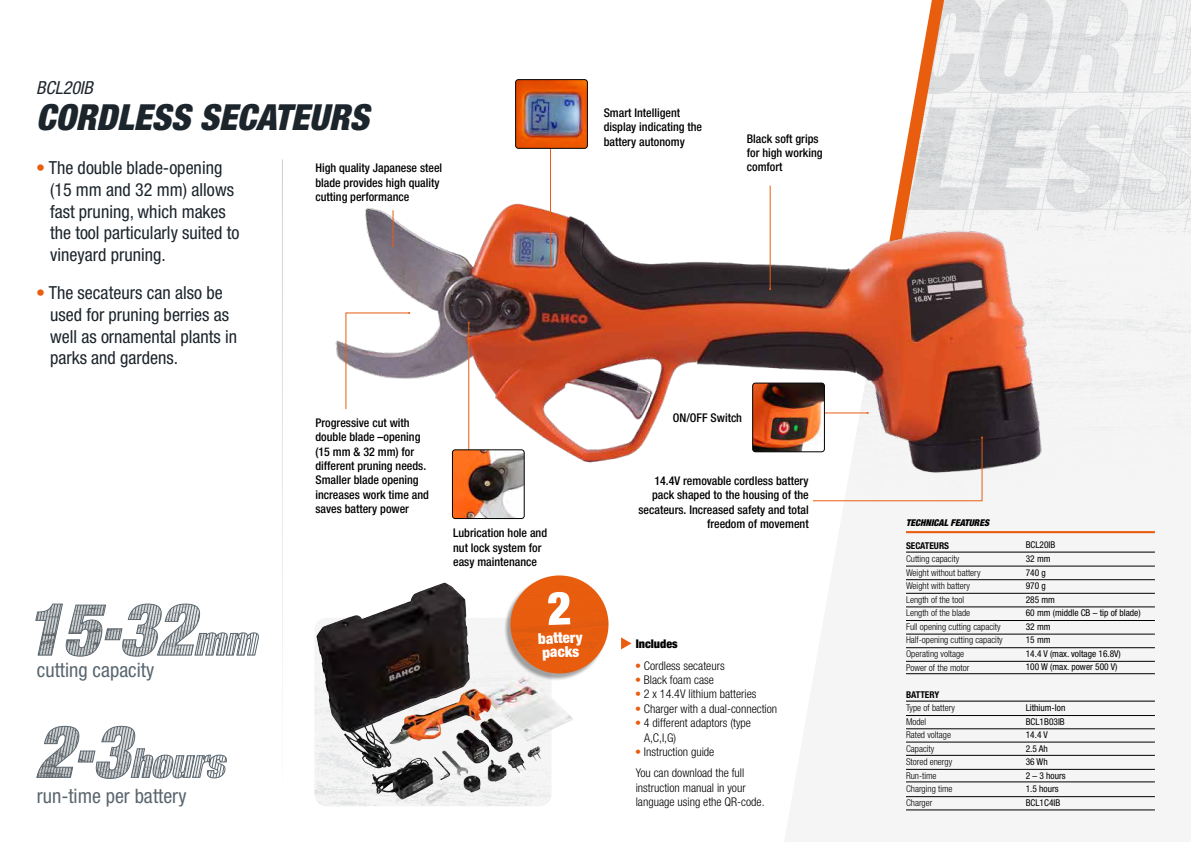
<style>
.page{position:relative;width:1191px;height:842px;background:#fff}
.page>*{position:absolute;margin:0;border:0;box-sizing:border-box;transform-origin:0 0}
.t1{font:italic 900 condensed 36px "Helvetica Neue";color:#1d252c}
.t2{font:condensed 20px "Helvetica Neue";color:#5a666f}
.t3{font:condensed 18px/21.6px "Helvetica Neue";color:#1d252c}
.t4{font:italic condensed 18px "Helvetica Neue";color:#1d252c}
.t5{font:900 condensed 15px/14px "Helvetica Neue";color:#fff}
.t6{font:500 condensed 12px/14.4px "Helvetica Neue";color:#000}
.t7{font:300 condensed 12px/14.4px "Helvetica Neue";color:#000}
.t8{font:900 condensed 12px "Helvetica Neue";color:#000}
.t9{font:300 condensed 9.4px/13.5px "Helvetica Neue";color:#000}
.t10{font:condensed 9.4px/13.5px "Helvetica Neue";color:#000}
.t11{font:italic 900 condensed 9.4px "Helvetica Neue";color:#000}
.t12{font:700 condensed 9.4px "Helvetica Neue";color:#000}
.s1{color:#e95d0f}
</style>
<div class="page">
<img style="left:314px;top:618px;width:237px;height:188px">
<svg style="left:813px;top:501px;width:342px;height:310px;fill:#f5f5f5"></svg>
<div style="left:843px;top:283px;width:348px;height:224px;background:#f5f5f5"></div>
<svg style="left:900px;top:0;width:291px;height:283px"></svg>
<img style="left:335px;top:177px;width:747px;height:324px">
<svg style="left:345px;top:312px;width:65px;height:98px"></svg>
<svg style="left:812px;top:436px;width:171px;height:65px"></svg>
<hr style="left:393px;top:210px;width:1px;height:36px;background:#e95d0f">
<hr style="left:550px;top:149px;width:1px;height:122px;background:#e95d0f">
<hr style="left:824px;top:413px;width:43px;height:1px;background:#e95d0f">
<hr style="left:770px;top:186px;width:1px;height:103px;background:#e95d0f">
<hr style="left:468px;top:323px;width:1px;height:142px;background:#e95d0f">
<hr style="left:282px;top:159px;width:1px;height:647px;background:#cecfcf">
<hr style="left:906px;top:531px;width:248px;height:2px;background:#e95d0f">
<hr style="left:906px;top:552px;width:248px;height:1px;background:#000">
<hr style="left:906px;top:701px;width:248px;height:1px;background:#000">
<hr style="left:906px;top:566px;width:248px;height:1px;background:#000">
<hr style="left:906px;top:579px;width:248px;height:1px;background:#000">
<hr style="left:906px;top:593px;width:248px;height:1px;background:#000">
<hr style="left:906px;top:607px;width:248px;height:1px;background:#000">
<hr style="left:906px;top:620px;width:248px;height:1px;background:#000">
<hr style="left:906px;top:634px;width:248px;height:1px;background:#000">
<hr style="left:906px;top:647px;width:248px;height:1px;background:#000">
<hr style="left:906px;top:661px;width:248px;height:1px;background:#000">
<hr style="left:906px;top:673px;width:248px;height:1px;background:#000">
<hr style="left:906px;top:715px;width:248px;height:1px;background:#000">
<hr style="left:906px;top:729px;width:248px;height:1px;background:#000">
<hr style="left:906px;top:742px;width:248px;height:1px;background:#000">
<hr style="left:906px;top:755px;width:248px;height:1px;background:#000">
<hr style="left:906px;top:769px;width:248px;height:1px;background:#000">
<hr style="left:906px;top:782px;width:248px;height:1px;background:#000">
<hr style="left:906px;top:796px;width:248px;height:1px;background:#000">
<hr style="left:906px;top:810px;width:248px;height:1px;background:#000">
<img style="left:452px;top:450px;width:72px;height:67px">
<div style="left:452px;top:450px;width:72px;height:69px;border:1px solid #000;border-radius:3px"></div>
<img style="left:316px;top:583px;width:154px;height:186px">
<img style="left:752px;top:383px;width:72px;height:69px">
<div style="left:752px;top:383px;width:72px;height:69px;border:1px solid #000;border-radius:3px"></div>
<img style="left:517px;top:81px;width:68px;height:66px">
<div style="left:515px;top:79px;width:72px;height:70px;border:1px solid #000;border-radius:3px"></div>
<svg style="left:621px;top:637px;width:10px;height:12px"></svg>
<div style="left:503px;top:576px;width:104px;height:104px;background:#000;opacity:.35"></div>
<svg style="left:509px;top:575px;width:100px;height:99px"></svg>
<svg style="left:36px;top:726px;width:191px;height:53px"></svg>
<svg style="left:35px;top:604px;width:224px;height:53px"></svg>
<h3 class="t4" style="left:36px;top:77px;width:58px">BCL20IB</h3>
<h1 class="t1" style="left:36px;top:95px;width:334px">CORDLESS SECATEURS</h1>
<p class="t6" style="left:315px;top:161px;width:128px">High quality Japanese steel blade provides high quality cutting performance</p>
<h3 class="t3" style="left:50px;top:157px;width:191px;text-indent:-14px"><span class="s1">•</span> The double blade-opening (15 mm and 32 mm) allows fast pruning, which makes the tool particularly suited to vineyard pruning.</h3>
<h3 class="t3" style="left:50px;top:282px;width:189px;text-indent:-14px"><span class="s1">•</span> The secateurs can also be used for pruning berries as well as ornamental plants in parks and gardens.</h3>
<p class="t6" style="left:315px;top:415px;width:115px">Progressive cut with double blade –opening (15 mm &amp; 32 mm) for different pruning needs.<br>Smaller blade opening increases work time and saves battery power</p>
<p class="t6" style="left:453px;top:526px;width:95px">Lubrication hole and nut lock system for easy maintenance</p>
<p class="t6" style="left:604px;top:105px;width:100px">Smart Intelligent display indicating the battery autonomy</p>
<p class="t6" style="left:747px;top:131px;width:77px">Black soft grips for high working comfort</p>
<p class="t6" style="left:673px;top:410px;width:71px">ON/OFF Switch</p>
<p class="t6" style="left:638px;top:473px;width:172px;text-align:right">14.4V removable cordless battery pack shaped to the housing of the secateurs. Increased safety and total freedom of movement</p>
<h2 class="t2" style="left:37px;top:659px;width:119px">cutting capacity</h2>
<h2 class="t2" style="left:37px;top:784px;width:151px">run-time per battery</h2>
<p class="t5" style="left:538px;top:631px;width:46px;rotate:-2deg">battery packs</p>
<p class="t8" style="left:636px;top:637px;width:44px">Includes</p>
<p class="t7" style="left:635px;top:658px;width:91px"><span class="s1">•</span> Cordless secateurs</p>
<p class="t7" style="left:635px;top:672px;width:80px"><span class="s1">•</span> Black foam case</p>
<p class="t7" style="left:635px;top:687px;width:123px"><span class="s1">•</span> 2 x 14.4V lithium batteries</p>
<p class="t7" style="left:635px;top:701px;width:144px"><span class="s1">•</span> Charger with a dual-connection</p>
<p class="t7" style="left:644px;top:715px;width:108px;text-indent:-9px"><span class="s1">•</span> 4 different adaptors (type<br>A,C,I,G)</p>
<p class="t7" style="left:635px;top:741px;width:111px;line-height:21.3px"><span class="s1">•</span> Instruction guide<br>You can download the full</p>
<p class="t7" style="left:636px;top:780px;width:130px">instruction manual in your language using ethe QR-code.</p>
<p class="t11" style="left:906px;top:517px;width:85px">TECHNICAL FEATURES</p>
<p class="t12" style="left:906px;top:539px;width:45px">SECATEURS</p>
<p class="t9" style="left:906px;top:552px;width:98px">Cutting capacity<br>Weight without battery<br>Weight with battery<br>Length of the tool<br>Length of the blade<br>Full opening cutting capacity<br>Half-opening cutting capacity<br>Operating voltage<br>Power of the motor</p>
<p class="t12" style="left:906px;top:688px;width:35px">BATTERY</p>
<p class="t9" style="left:906px;top:701px;width:51px">Type of battery<br>Model<br>Rated voltage<br>Capacity<br>Stored energy<br>Run-time<br>Charging time<br>Charger</p>
<p class="t10" style="left:1025px;top:538px;width:116px">BCL20IB<br>32 mm<br>740 g<br>970 g<br>285 mm<br>60 mm (middle CB – tip of blade)<br>32 mm<br>15 mm<br>14.4 V (max. voltage 16.8V)<br>100 W (max. power 500 V)</p>
<p class="t10" style="left:1025px;top:701px;width:41px">Lithium-Ion<br>BCL1B03IB<br>14.4 V<br>2.5 Ah<br>36 Wh<br>2 – 3 hours<br>1.5 hours<br>BCL1C4IB</p>
</div>
